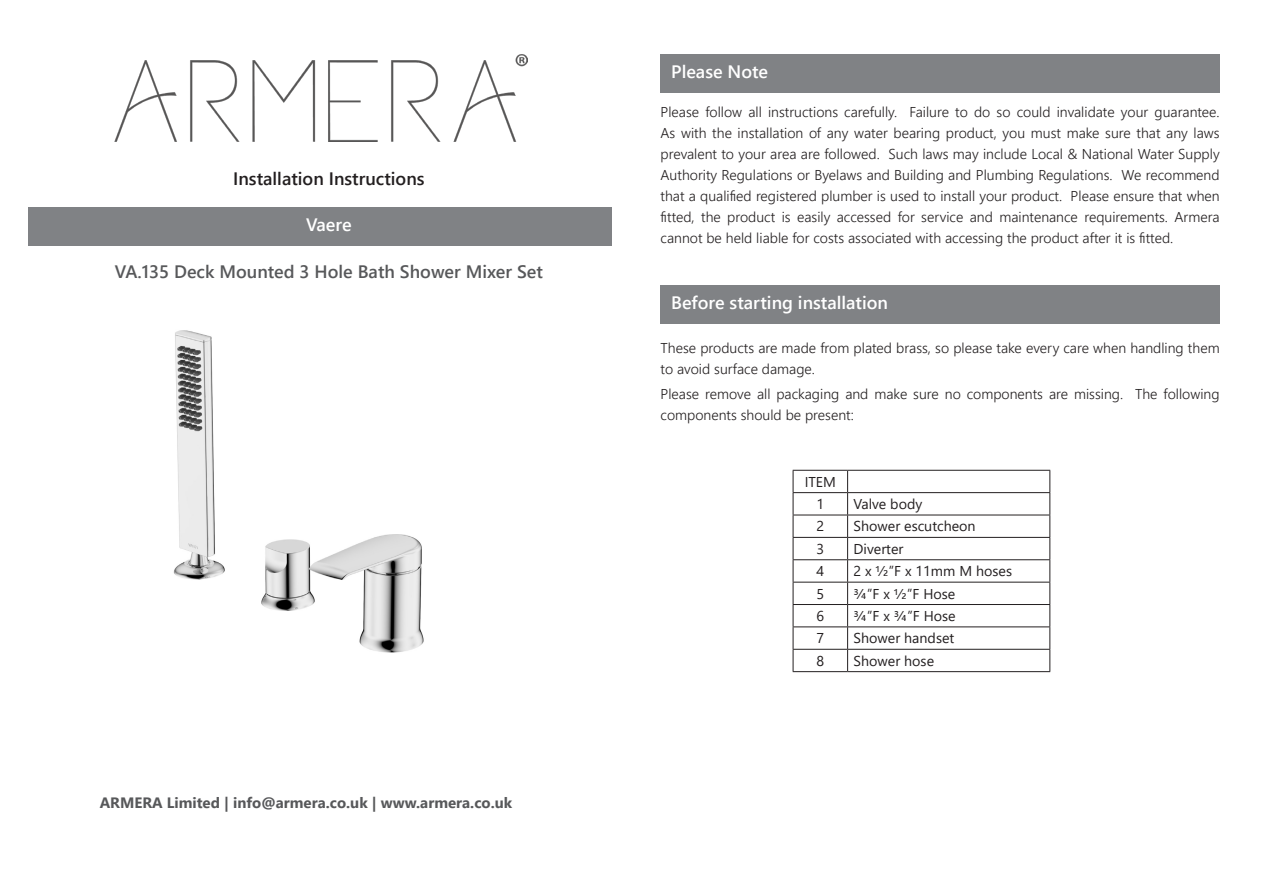
<style>
.page{position:relative;width:1263px;height:893px;background:#fff}
.page>*{position:absolute;margin:0;border:0;box-sizing:border-box;transform-origin:0 0}
.t1{font:600 18px "Segoe UI";color:#fff}
.t2{font:600 18px "Segoe UI";color:#57585a}
.t3{font:600 18px "Segoe UI";color:#231f20}
.t4{font:700 15px "Segoe UI";color:#57585a}
.t5{font:300 14.25px/21px "Segoe UI";color:#231f20}
.t6{font:14.25px/22.4px "Segoe UI";color:#231f20;text-align:center}
</style>
<div class="page">
<div style="left:29px;top:207px;width:583px;height:39px;background:#808285"></div>
<img style="left:173px;top:330px;width:251px;height:323px">
<img style="left:114px;top:54px;width:413px;height:88px">
<div style="left:660px;top:285px;width:560px;height:39px;background:#808285"></div>
<div style="left:660px;top:54px;width:560px;height:39px;background:#808285"></div>
<hr style="left:793px;top:470px;width:55px;height:1px;background:#231f20">
<hr style="left:848px;top:470px;width:202px;height:1px;background:#231f20">
<hr style="left:793px;top:492px;width:55px;height:1px;background:#231f20">
<hr style="left:848px;top:492px;width:202px;height:1px;background:#231f20">
<hr style="left:793px;top:515px;width:55px;height:1px;background:#231f20">
<hr style="left:848px;top:515px;width:202px;height:1px;background:#231f20">
<hr style="left:793px;top:537px;width:55px;height:1px;background:#231f20">
<hr style="left:848px;top:537px;width:202px;height:1px;background:#231f20">
<hr style="left:793px;top:559px;width:55px;height:1px;background:#231f20">
<hr style="left:848px;top:559px;width:202px;height:1px;background:#231f20">
<hr style="left:793px;top:582px;width:55px;height:1px;background:#231f20">
<hr style="left:848px;top:582px;width:202px;height:1px;background:#231f20">
<hr style="left:793px;top:604px;width:55px;height:1px;background:#231f20">
<hr style="left:848px;top:604px;width:202px;height:1px;background:#231f20">
<hr style="left:793px;top:626px;width:55px;height:1px;background:#231f20">
<hr style="left:848px;top:626px;width:202px;height:1px;background:#231f20">
<hr style="left:793px;top:649px;width:55px;height:1px;background:#231f20">
<svg style="left:793px;top:471px;width:1px;height:200px"></svg>
<hr style="left:848px;top:649px;width:202px;height:1px;background:#231f20">
<svg style="left:847px;top:471px;width:1px;height:200px"></svg>
<svg style="left:1049px;top:471px;width:1px;height:200px"></svg>
<hr style="left:793px;top:671px;width:55px;height:1px;background:#231f20">
<hr style="left:848px;top:671px;width:202px;height:1px;background:#231f20">
<p class="t3" style="left:233px;top:162px;width:193px">Installation Instructions</p>
<p class="t1" style="left:306px;top:208px;width:47px">Vaere</p>
<p class="t2" style="left:115px;top:255px;width:429px">VA.135 Deck Mounted 3 Hole Bath Shower Mixer Set</p>
<p class="t4" style="left:100px;top:789px;width:414px">ARMERA Limited | info@armera.co.uk | www.armera.co.uk</p>
<p class="t1" style="left:671px;top:55px;width:98px">Please Note</p>
<p class="t5" style="left:660px;top:100px;width:561px;text-align:justify">Please follow all instructions carefully. Failure to do so could invalidate your guarantee.<br>As with the installation of any water bearing product, you must make sure that any laws prevalent to your area are followed. Such laws may include Local &amp; National Water Supply Authority Regulations or Byelaws and Building and Plumbing Regulations. We recommend that a qualified registered plumber is used to install your product. Please ensure that when fitted, the product is easily accessed for service and maintenance requirements. Armera cannot be held liable for costs associated with accessing the product after it is fitted.</p>
<p class="t1" style="left:671px;top:286px;width:218px">Before starting installation</p>
<p class="t5" style="left:660px;top:336px;width:561px">These products are made from plated brass, so please take every care when handling them to avoid surface damage.</p>
<p class="t5" style="left:660px;top:382px;width:561px">Please remove all packaging and make sure no components are missing. The following components should be present:</p>
<p class="t6" style="left:805px;top:469px;width:33px">ITEM<br>1</p>
<p class="t6" style="left:854px;top:491px;width:70px">Valve body</p>
<p class="t6" style="left:816px;top:514px;width:9px">2</p>
<p class="t6" style="left:854px;top:514px;width:124px">Shower escutcheon</p>
<p class="t6" style="left:816px;top:536px;width:9px">3</p>
<p class="t6" style="left:854px;top:536px;width:51px">Diverter</p>
<p class="t6" style="left:816px;top:559px;width:9px">4</p>
<p class="t6" style="left:854px;top:559px;width:160px">2 x ½”F x 11mm M hoses</p>
<p class="t6" style="left:816px;top:581px;width:9px">5</p>
<p class="t6" style="left:854px;top:581px;width:103px">¾”F x ½”F Hose</p>
<p class="t6" style="left:816px;top:603px;width:9px">6</p>
<p class="t6" style="left:854px;top:603px;width:104px">¾”F x ¾”F Hose</p>
<p class="t6" style="left:816px;top:626px;width:9px">7</p>
<p class="t6" style="left:854px;top:626px;width:102px">Shower handset</p>
<p class="t6" style="left:816px;top:648px;width:9px">8</p>
<p class="t6" style="left:854px;top:648px;width:82px">Shower hose</p>
</div>
